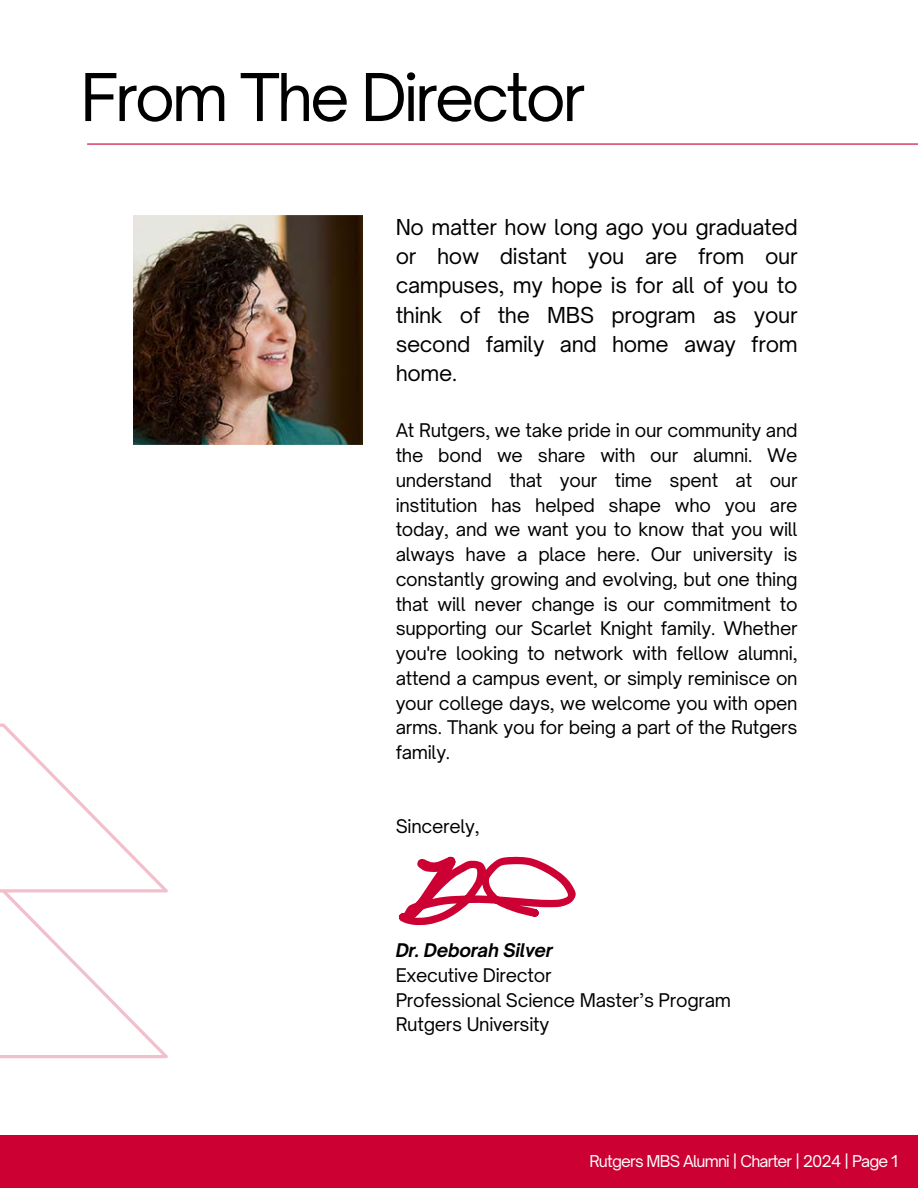
<style>
.page{position:relative;width:918px;height:1188px;background:#fff}
.page>*{position:absolute;margin:0;border:0;box-sizing:border-box;transform-origin:0 0}
.t1{font:63px "Open Sauce One";letter-spacing:-.05em;color:#000}
.t2{font:21px/29.2px "Open Sauce One";letter-spacing:-.015em;color:#000;text-align:justify}
.t3{font:18px/24.8px "Open Sauce One";letter-spacing:-.015em;color:#000;text-align:justify}
.t4{font:15.6px "Open Sauce One";letter-spacing:-.05em;color:#fff}
.s1{font-weight:700;font-style:italic}
</style>
<div class="page">
<svg style="left:399px;top:857px;width:177px;height:68px"></svg>
<img style="left:134px;top:216px;width:228px;height:228px">
<hr style="left:87px;top:144px;width:831px;height:1px;background:#c03">
<div style="left:0;top:1136px;width:918px;height:52px;background:#c03"></div>
<svg style="left:0;top:724px;width:168px;height:334px"></svg>
<h3 class="t1" style="left:80px;top:58px;width:507px">From The Director</h3>
<h1 class="t2" style="left:396px;top:212px;width:403px">No matter how long ago you graduated or how distant you are from our campuses, my hope is for all of you to think of the MBS program as your second family and home away from home.</h1>
<p class="t3" style="left:396px;top:418px;width:403px">At Rutgers, we take pride in our community and the bond we share with our alumni. We understand that your time spent at our institution has helped shape who you are today, and we want you to know that you will always have a place here. Our university is constantly growing and evolving, but one thing that will never change is our commitment to supporting our Scarlet Knight family. Whether you're looking to network with fellow alumni, attend a campus event, or simply reminisce on your college days, we welcome you with open arms. Thank you for being a part of the Rutgers family.</p>
<p class="t3" style="left:396px;top:814px;width:85px">Sincerely,</p>
<h2 class="t3" style="left:396px;top:938px;width:337px;text-align:left"><span class="s1">Dr. Deborah Silver<br></span>Executive Director<br>Professional Science Master’s Program<br>Rutgers University</h2>
<h3 class="t4" style="left:589px;top:1151px;width:310px">Rutgers MBS Alumni | Charter | 2024 | Page 1</h3>
</div>
